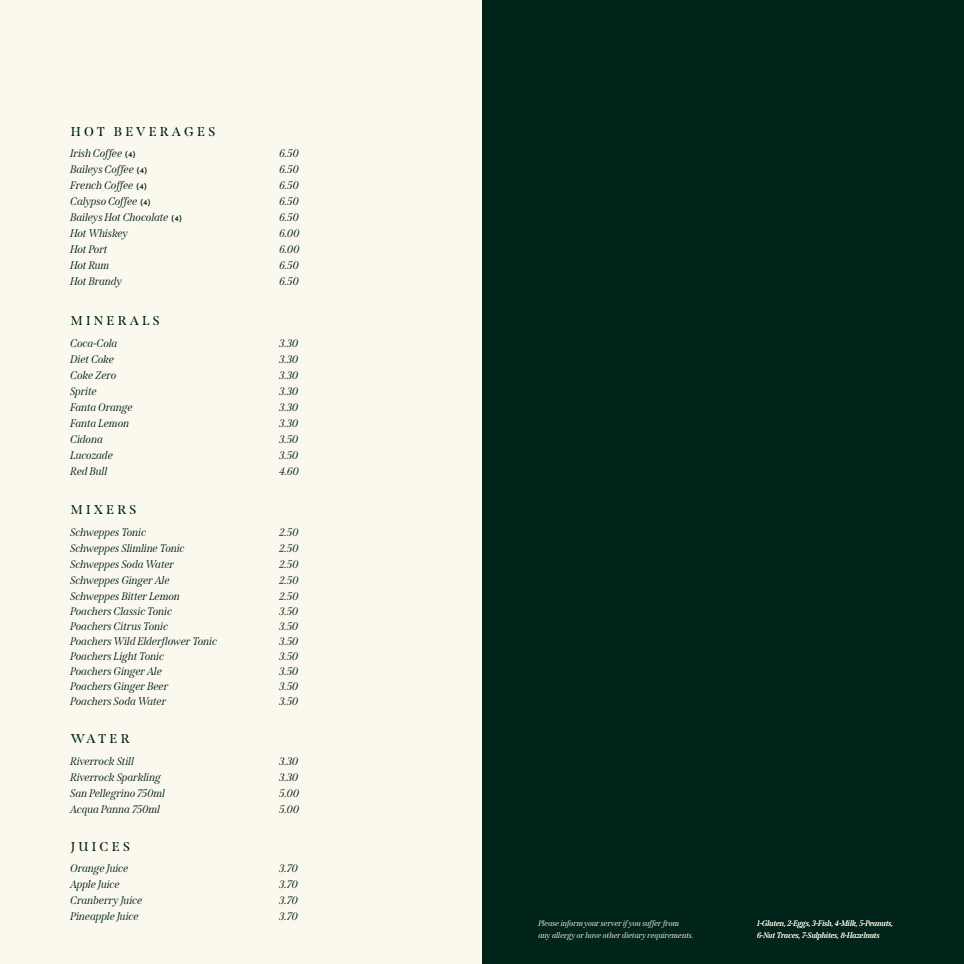
<style>
.page{position:relative;width:964px;height:964px;background:#fff}
.page>*{position:absolute;margin:0;border:0;box-sizing:border-box;transform-origin:0 0}
.t1{font:600 12.8px "Span";letter-spacing:.25em;color:#002419}
.t2{font:italic 11px "Span";color:#002419}
.t3{font:italic 8px/12px "Span";color:#fbf8ee}
.s1{font-family:"Josefin Sans";font-weight:600;font-style:normal;font-size:8px}
</style>
<div class="page">
<div style="left:0;top:0;width:482px;height:964px;background:#fbf8ee"></div>
<div style="left:482px;top:0;width:482px;height:964px;background:#002419"></div>
<p class="t1" style="left:71px;top:124px;width:146px">HOT BEVERAGES</p>
<p class="t2" style="left:71px;top:147px;width:66px">Irish Coffee <span class="s1">(4)</span></p>
<p class="t2" style="left:280px;top:147px;width:21px">6.50</p>
<p class="t2" style="left:71px;top:163px;width:78px">Baileys Coffee <span class="s1">(4)</span></p>
<p class="t2" style="left:280px;top:163px;width:21px">6.50</p>
<p class="t2" style="left:71px;top:179px;width:78px">French Coffee <span class="s1">(4)</span></p>
<p class="t2" style="left:280px;top:179px;width:21px">6.50</p>
<p class="t2" style="left:71px;top:195px;width:82px">Calypso Coffee <span class="s1">(4)</span></p>
<p class="t2" style="left:280px;top:195px;width:21px">6.50</p>
<p class="t2" style="left:71px;top:211px;width:113px">Baileys Hot Chocolate <span class="s1">(4)</span></p>
<p class="t2" style="left:280px;top:211px;width:21px">6.50</p>
<p class="t2" style="left:71px;top:227px;width:59px">Hot Whiskey</p>
<p class="t2" style="left:280px;top:227px;width:22px">6.00</p>
<p class="t2" style="left:71px;top:243px;width:39px">Hot Port</p>
<p class="t2" style="left:280px;top:243px;width:22px">6.00</p>
<p class="t2" style="left:71px;top:259px;width:41px">Hot Rum</p>
<p class="t2" style="left:280px;top:259px;width:21px">6.50</p>
<p class="t2" style="left:71px;top:275px;width:53px">Hot Brandy</p>
<p class="t2" style="left:280px;top:275px;width:21px">6.50</p>
<p class="t1" style="left:71px;top:313px;width:90px">MINERALS</p>
<p class="t2" style="left:71px;top:336px;width:49px">Coca-Cola</p>
<p class="t2" style="left:280px;top:336px;width:21px">3.30</p>
<p class="t2" style="left:71px;top:352px;width:45px">Diet Coke</p>
<p class="t2" style="left:280px;top:352px;width:21px">3.30</p>
<p class="t2" style="left:71px;top:368px;width:48px">Coke Zero</p>
<p class="t2" style="left:280px;top:368px;width:21px">3.30</p>
<p class="t2" style="left:71px;top:384px;width:28px">Sprite</p>
<p class="t2" style="left:280px;top:384px;width:21px">3.30</p>
<p class="t2" style="left:71px;top:400px;width:64px">Fanta Orange</p>
<p class="t2" style="left:280px;top:400px;width:21px">3.30</p>
<p class="t2" style="left:71px;top:416px;width:60px">Fanta Lemon</p>
<p class="t2" style="left:280px;top:416px;width:21px">3.30</p>
<p class="t2" style="left:71px;top:432px;width:34px">Cidona</p>
<p class="t2" style="left:280px;top:432px;width:21px">3.50</p>
<p class="t2" style="left:71px;top:448px;width:44px">Lucozade</p>
<p class="t2" style="left:280px;top:448px;width:21px">3.50</p>
<p class="t2" style="left:71px;top:464px;width:38px">Red Bull</p>
<p class="t2" style="left:280px;top:464px;width:21px">4.60</p>
<p class="t1" style="left:71px;top:502px;width:67px">MIXERS</p>
<p class="t2" style="left:71px;top:526px;width:77px">Schweppes Tonic</p>
<p class="t2" style="left:280px;top:526px;width:21px">2.50</p>
<p class="t2" style="left:71px;top:542px;width:116px">Schweppes Slimline Tonic</p>
<p class="t2" style="left:280px;top:542px;width:21px">2.50</p>
<p class="t2" style="left:71px;top:558px;width:105px">Schweppes Soda Water</p>
<p class="t2" style="left:280px;top:558px;width:21px">2.50</p>
<p class="t2" style="left:71px;top:574px;width:101px">Schweppes Ginger Ale</p>
<p class="t2" style="left:280px;top:574px;width:21px">2.50</p>
<p class="t2" style="left:71px;top:590px;width:111px">Schweppes Bitter Lemon</p>
<p class="t2" style="left:280px;top:590px;width:21px">2.50</p>
<p class="t2" style="left:71px;top:605px;width:103px">Poachers Classic Tonic</p>
<p class="t2" style="left:280px;top:605px;width:21px">3.50</p>
<p class="t2" style="left:71px;top:620px;width:99px">Poachers Citrus Tonic</p>
<p class="t2" style="left:280px;top:620px;width:21px">3.50</p>
<p class="t2" style="left:71px;top:635px;width:148px">Poachers Wild Elderflower Tonic</p>
<p class="t2" style="left:280px;top:635px;width:21px">3.50</p>
<p class="t2" style="left:71px;top:650px;width:95px">Poachers Light Tonic</p>
<p class="t2" style="left:280px;top:650px;width:21px">3.50</p>
<p class="t2" style="left:71px;top:665px;width:93px">Poachers Ginger Ale</p>
<p class="t2" style="left:280px;top:665px;width:21px">3.50</p>
<p class="t2" style="left:71px;top:680px;width:99px">Poachers Ginger Beer</p>
<p class="t2" style="left:280px;top:680px;width:21px">3.50</p>
<p class="t2" style="left:71px;top:695px;width:98px">Poachers Soda Water</p>
<p class="t2" style="left:280px;top:695px;width:21px">3.50</p>
<p class="t1" style="left:71px;top:731px;width:60px">WATER</p>
<p class="t2" style="left:71px;top:754px;width:65px">Riverrock Still</p>
<p class="t2" style="left:280px;top:754px;width:21px">3.30</p>
<p class="t2" style="left:71px;top:770px;width:92px">Riverrock Sparkling</p>
<p class="t2" style="left:280px;top:770px;width:21px">3.30</p>
<p class="t2" style="left:71px;top:786px;width:96px">San Pellegrino 750ml</p>
<p class="t2" style="left:280px;top:786px;width:21px">5.00</p>
<p class="t2" style="left:71px;top:802px;width:91px">Acqua Panna 750ml</p>
<p class="t2" style="left:280px;top:802px;width:21px">5.00</p>
<p class="t1" style="left:71px;top:839px;width:61px">JUICES</p>
<p class="t2" style="left:71px;top:862px;width:60px">Orange Juice</p>
<p class="t2" style="left:280px;top:862px;width:20px">3.70</p>
<p class="t2" style="left:71px;top:878px;width:51px">Apple Juice</p>
<p class="t2" style="left:280px;top:878px;width:20px">3.70</p>
<p class="t2" style="left:71px;top:894px;width:74px">Cranberry Juice</p>
<p class="t2" style="left:280px;top:894px;width:20px">3.70</p>
<p class="t2" style="left:71px;top:910px;width:70px">Pineapple Juice</p>
<p class="t2" style="left:280px;top:910px;width:20px">3.70</p>
<p class="t3" style="left:539px;top:917px;width:157px">Please inform your server if you suffer from<br>any allergy or have other dietary requirements.</p>
<p class="t3" style="left:757px;top:917px;width:138px">1-Gluten, 2-Eggs, 3-Fish, 4-Milk, 5-Peanuts,<br>6-Nut Traces, 7-Sulphites, 8-Hazelnuts</p>
</div>
